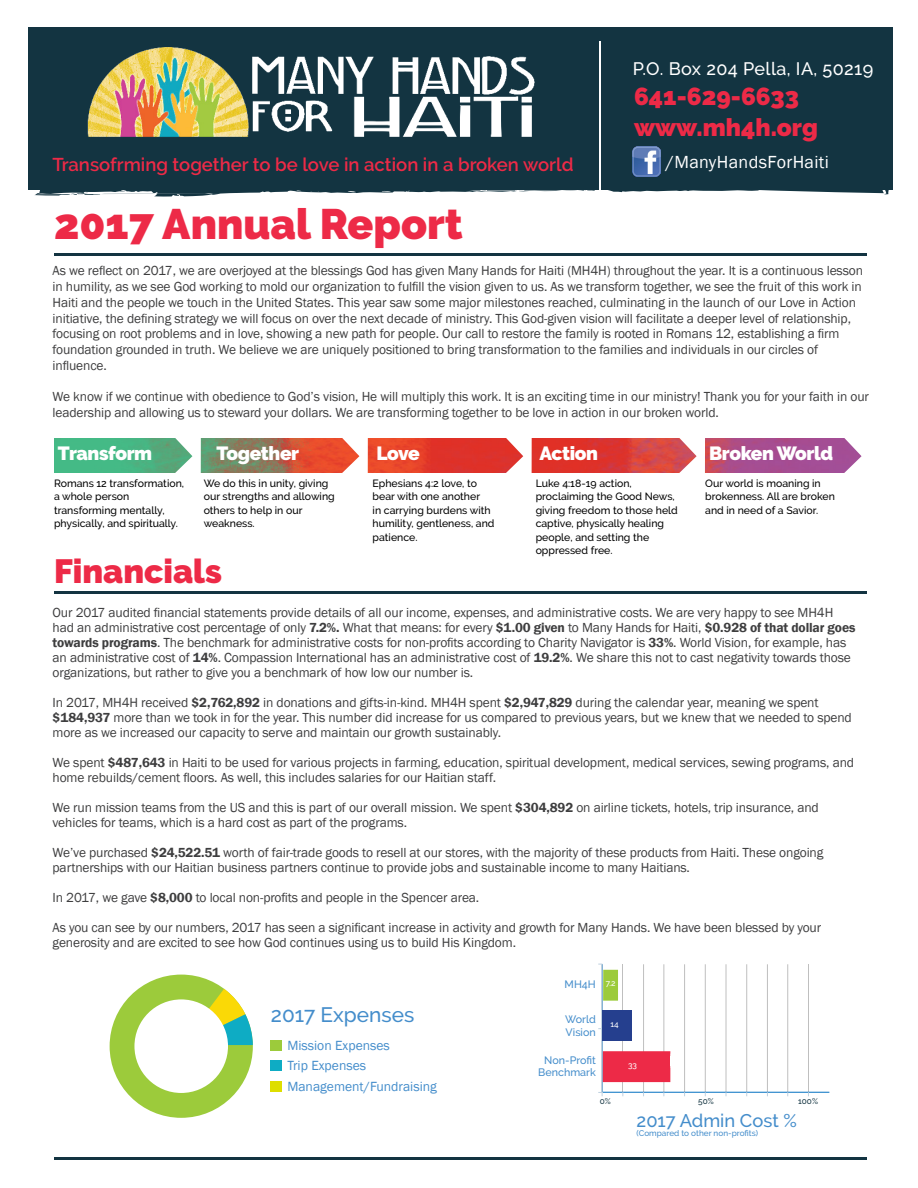
<style>
.page{position:relative;width:918px;height:1188px;background:#fff}
.page>*{position:absolute;margin:0;border:0;box-sizing:border-box;transform-origin:0 0}
.t1{font:900 42.45px "Raleway";color:#ed2a47}
.t2{font:900 33.45px "Raleway";color:#ed2a47}
.t3{font:900 24.45px "Raleway";color:#ed2a47}
.t4{font:500 20.85px "Raleway";color:#448dcb}
.t5{font:900 19.05px "Raleway";letter-spacing:-.02em;color:#fff}
.t6{font:600 18.45px "Raleway";color:#ed2a47}
.t7{font:500 18.3px "Raleway";color:#448dcb}
.t8{font:500 18px "Raleway";letter-spacing:.02em;color:#fff}
.t9{font:18px "Franklin Gothic";letter-spacing:.02em;color:#fff}
.t10{font:13.65px/20.4px "Franklin Gothic";color:#448dcb}
.t11{font:13.5px/15px "Franklin Gothic";letter-spacing:-.01em;color:#3e3e3f}
.t12{font:500 10.8px/12.6px "Raleway";color:#448dcb;text-align:center}
.t13{font:500 10.5px/13.5px "Raleway";color:#000}
.t14{font:500 8.25px "Raleway";color:#448dcb}
.t15{font:500 8.25px "Raleway";color:#133441}
.t16{font:500 8.25px "Raleway";color:#fff}
.s1{font-weight:600}
</style>
<div class="page">
<img style="left:54px;top:438px;width:790px;height:34px">
<svg style="left:175px;top:438px;width:26px;height:35px"></svg>
<svg style="left:342px;top:438px;width:26px;height:35px"></svg>
<svg style="left:506px;top:438px;width:26px;height:35px"></svg>
<svg style="left:679px;top:438px;width:26px;height:35px"></svg>
<svg style="left:844px;top:438px;width:18px;height:35px"></svg>
<div style="left:28px;top:27px;width:864px;height:163px;background:#133441"></div>
<svg style="left:34px;top:40px;width:859px;height:157px"></svg>
<img style="left:86px;top:40px;width:450px;height:104px">
<hr style="left:54px;top:1158px;width:813px;height:2px;background:#133441">
<hr style="left:54px;top:254px;width:813px;height:2px;background:#133441">
<hr style="left:54px;top:592px;width:813px;height:2px;background:#133441">
<div style="left:270px;top:1040px;width:12px;height:10px;background:#9ccb3b"></div>
<div style="left:270px;top:1061px;width:12px;height:10px;background:#0eacc4"></div>
<div style="left:270px;top:1081px;width:12px;height:10px;background:#dede00"></div>
<svg style="left:598px;top:963px;width:232px;height:133px"></svg>
<div style="left:602px;top:1010px;width:29px;height:31px;background:#253f8e"></div>
<hr style="left:599px;top:41px;width:2px;height:150px;background:#fff">
<img style="left:632px;top:146px;width:29px;height:30px">
<div style="left:110px;top:975px;width:143px;height:143px;background:#9ccb3b;border-radius:50%"></div>
<svg style="left:206px;top:989px;width:47px;height:56px"></svg>
<div style="left:134px;top:999px;width:94px;height:94px;background:#fff;border-radius:50%"></div>
<p class="t8" style="left:633px;top:58px;width:242px">P.O. Box 204 Pella, IA, 50219</p>
<p class="t3" style="left:634px;top:82px;width:167px">641-629-6633</p>
<p class="t6" style="left:52px;top:154px;width:523px">Transofrming together to be love in action in a broken world</p>
<p class="t1" style="left:54px;top:199px;width:410px">2017 Annual Report</p>
<p class="t3" style="left:634px;top:113px;width:186px">www.mh4h.org</p>
<p class="t9" style="left:666px;top:150px;width:165px">/ManyHandsForHaiti</p>
<p class="t11" style="left:53px;top:263px;width:812px;line-height:15.8px">As we reflect on 2017, we are overjoyed at the blessings God has given Many Hands for Haiti (MH4H) throughout the year. It is a continuous lesson in humility, as we see God working to mold our organization to fulfill the vision given to us. As we transform together, we see the fruit of this work in Haiti and the people we touch in the United States. This year saw some major milestones reached, culminating in the launch of our Love in Action initiative, the defining strategy we will focus on over the next decade of ministry. This God-given vision will facilitate a deeper level of relationship, focusing on root problems and in love, showing a new path for people. Our call to restore the family is rooted in Romans 12, establishing a firm foundation grounded in truth. We believe we are uniquely positioned to bring transformation to the families and individuals in our circles of influence.</p>
<p class="t11" style="left:53px;top:389px;width:818px;line-height:15.8px">We know if we continue with obedience to God’s vision, He will multiply this work. It is an exciting time in our ministry! Thank you for your faith in our leadership and allowing us to steward your dollars. We are transforming together to be love in action in our broken world.</p>
<p class="t5" style="left:58px;top:443px;width:96px">Transform</p>
<p class="t5" style="left:217px;top:443px;width:84px">Together</p>
<p class="t5" style="left:376px;top:443px;width:45px">Love</p>
<p class="t5" style="left:539px;top:443px;width:60px">Action</p>
<p class="t5" style="left:709px;top:443px;width:126px">Broken World</p>
<p class="t13" style="left:54px;top:476px;width:132px">Romans 12 transformation, a whole person transforming mentally, physically, and spiritually.</p>
<p class="t13" style="left:204px;top:476px;width:133px">We do this in unity, giving our strengths and allowing others to help in our weakness.</p>
<p class="t13" style="left:373px;top:476px;width:123px">Ephesians 4:2 love, to bear with one another<br>in carrying burdens with humility, gentleness, and patience.</p>
<p class="t13" style="left:536px;top:476px;width:144px">Luke 4:18-19 action, proclaiming the Good News, giving freedom to those held captive, physically healing people, and setting the oppressed free.</p>
<p class="t13" style="left:705px;top:476px;width:131px">Our world is moaning in brokenness. All are broken and in need of a Savior.</p>
<p class="t2" style="left:54px;top:552px;width:169px">Financials</p>
<p class="t11" style="left:53px;top:605px;width:804px">Our 2017 audited financial statements provide details of all our income, expenses, and administrative costs. We are very happy to see MH4H had an administrative cost percentage of only <span class="s1">7.2%.</span> What that means: for every <span class="s1">$1.00 given</span> to Many Hands for Haiti, <span class="s1">$0.928 of that dollar goes towards programs</span>. The benchmark for administrative costs for non-profits according to Charity Navigator is <span class="s1">33%</span>. World Vision, for example, has an administrative cost of <span class="s1">14%</span>. Compassion International has an administrative cost of <span class="s1">19.2%</span>. We share this not to cast negativity towards those organizations, but rather to give you a benchmark of how low our number is.</p>
<p class="t11" style="left:53px;top:695px;width:801px">In 2017, MH4H received <span class="s1">$2,762,892</span> in donations and gifts-in-kind. MH4H spent <span class="s1">$2,947,829</span> during the calendar year, meaning we spent <span class="s1">$184,937</span> more than we took in for the year. This number did increase for us compared to previous years, but we knew that we needed to spend more as we increased our capacity to serve and maintain our growth sustainably.</p>
<p class="t11" style="left:53px;top:755px;width:803px">We spent <span class="s1">$487,643</span> in Haiti to be used for various projects in farming, education, spiritual development, medical services, sewing programs, and home rebuilds/cement floors. As well, this includes salaries for our Haitian staff.</p>
<p class="t11" style="left:53px;top:800px;width:768px">We run mission teams from the US and this is part of our overall mission. We spent <span class="s1">$304,892</span> on airline tickets, hotels, trip insurance, and vehicles for teams, which is a hard cost as part of the programs.</p>
<p class="t11" style="left:53px;top:845px;width:772px">We’ve purchased <span class="s1">$24,522.51</span> worth of fair-trade goods to resell at our stores, with the majority of these products from Haiti. These ongoing partnerships with our Haitian business partners continue to provide jobs and sustainable income to many Haitians.</p>
<p class="t11" style="left:53px;top:890px;width:428px">In 2017, we gave <span class="s1">$8,000</span> to local non-profits and people in the Spencer area.</p>
<p class="t11" style="left:53px;top:920px;width:770px;line-height:15.8px">As you can see by our numbers, 2017 has seen a significant increase in activity and growth for Many Hands. We have been blessed by your generosity and are excited to see how God continues using us to build His Kingdom.</p>
<p class="t4" style="left:271px;top:1003px;width:145px">2017 Expenses</p>
<p class="t10" style="left:287px;top:1035px;width:104px">Mission Expenses<br>Trip Expenses</p>
<p class="t10" style="left:287px;top:1076px;width:151px">Management/Fundraising</p>
<p class="t12" style="left:565px;top:978px;width:33px">MH4H</p>
<p class="t16" style="left:606px;top:978px;width:11px">7.2</p>
<p class="t16" style="left:611px;top:1019px;width:10px">14</p>
<p class="t12" style="left:565px;top:1013px;width:32px;text-align:left">World<br>Vision</p>
<p class="t12" style="left:538px;top:1054px;width:59px">Non-Profit<br>Benchmark</p>
<p class="t16" style="left:628px;top:1060px;width:10px">33</p>
<p class="t15" style="left:600px;top:1096px;width:13px">0%</p>
<p class="t15" style="left:698px;top:1096px;width:17px">50%</p>
<p class="t15" style="left:798px;top:1096px;width:21px">100%</p>
<p class="t7" style="left:637px;top:1110px;width:162px">2017 Admin Cost %</p>
<p class="t14" style="left:637px;top:1128px;width:123px">(Compared to other non-profits)</p>
</div>
